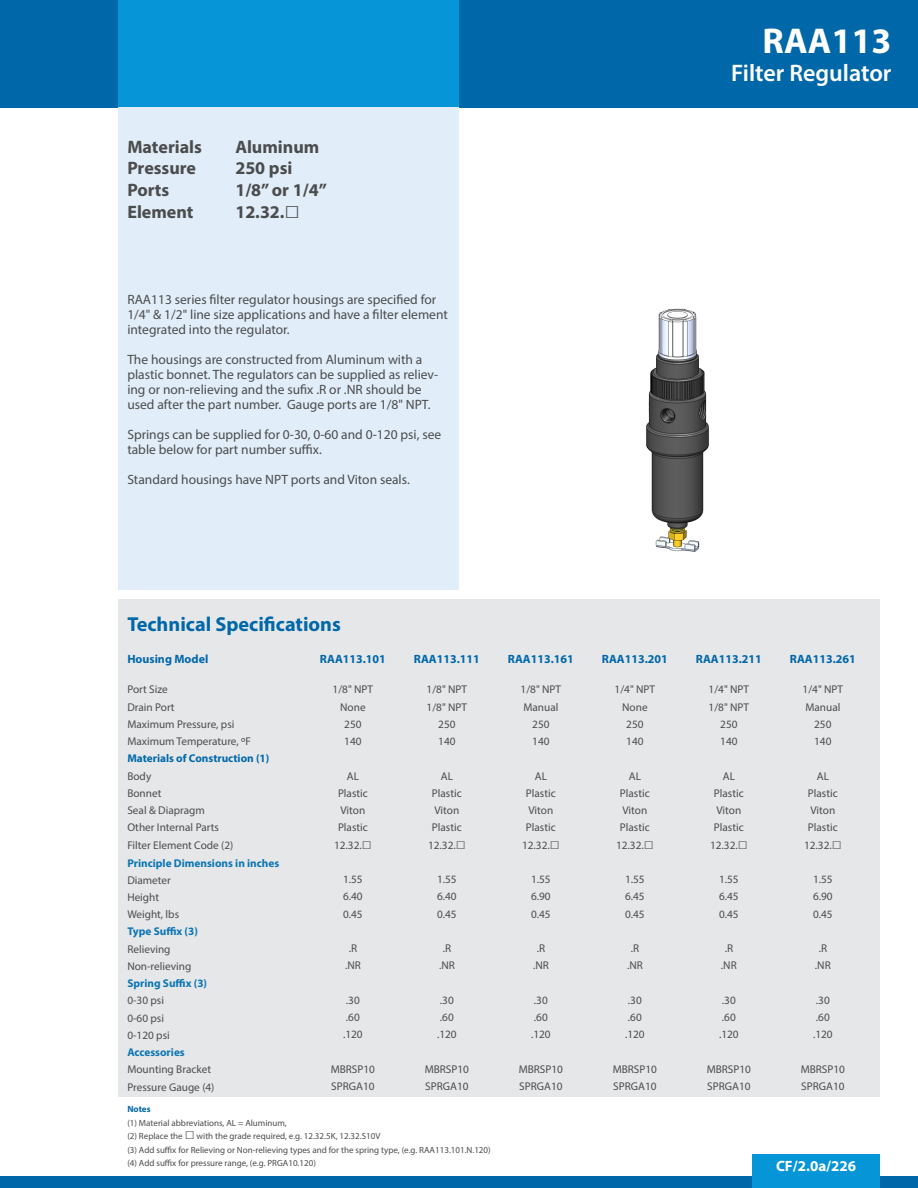
<style>
.page{position:relative;width:918px;height:1188px;background:#fff}
.page>*{position:absolute;margin:0;border:0;box-sizing:border-box;transform-origin:0 0}
.t1{font:700 36px "Myriad Pro";color:#fff}
.t2{font:600 24px "Myriad Pro";color:#fff}
.t3{font:700 20.25px "Myriad Pro";color:#0068a9}
.t4{font:700 18px "Myriad Pro";color:#4b4c4d}
.t5{font:700 15px "Myriad Pro";color:#fff}
.t6{font:13.5px/15px "Myriad Pro";color:#4b4c4d}
.t7{font:700 12px "Myriad Pro";color:#0068a9}
.t8{font:11.25px/17.2px "Myriad Pro";color:#4b4c4d;text-align:center}
.t9{font:700 11.25px "Myriad Pro";color:#0b76b3}
.t10{font:9px/13.5px "Myriad Pro";color:#4b4c4d}
.t11{font:700 9px "Myriad Pro";color:#0068a9}
.s1{font-family:"Trebuchet MS";font-size:25.5px}
.s2{font-size:12px}
.s3{font-weight:700;color:#0068a9}
.s4{font-family:"Trebuchet MS";font-weight:700;font-size:16.5px}
</style>
<div class="page">
<div style="left:119px;top:599px;width:761px;height:498px;background:#e6e7e9"></div>
<div style="left:0;top:0;width:918px;height:107px;background:#0068a9"></div>
<div style="left:119px;top:0;width:340px;height:107px;background:#0696d7"></div>
<div style="left:119px;top:107px;width:340px;height:482px;background:#e1edf8"></div>
<div style="left:0;top:1176px;width:918px;height:12px;background:#0068a9"></div>
<div style="left:752px;top:1154px;width:128px;height:34px;background:#0696d7"></div>
<img style="left:646px;top:308px;width:63px;height:244px">
<h3 class="t4" style="left:127px;top:135px;width:76px">Materials</h3>
<h3 class="t4" style="left:235px;top:135px;width:86px">Aluminum</h3>
<h3 class="t4" style="left:127px;top:156px;width:70px">Pressure</h3>
<h3 class="t4" style="left:235px;top:156px;width:59px">250 psi</h3>
<h3 class="t4" style="left:127px;top:178px;width:44px">Ports</h3>
<h3 class="t4" style="left:235px;top:178px;width:93px">1/8” or 1/4”</h3>
<h3 class="t4" style="left:127px;top:200px;width:68px">Element</h3>
<h3 class="t4" style="left:235px;top:200px;width:66px">12.32.<span class="s1">□</span></h3>
<p class="t6" style="left:127px;top:292px;width:322px">RAA113 series filter regulator housings are specified for<br>1/4" &amp; 1/2" line size applications and have a filter element integrated into the regulator.</p>
<p class="t6" style="left:127px;top:352px;width:312px">The housings are constructed from Aluminum with a plastic bonnet. The regulators can be supplied as reliev&shy;ing or non-relieving and the sufix .R or .NR should be used after the part number. Gauge ports are 1/8" NPT.</p>
<p class="t6" style="left:127px;top:427px;width:315px">Springs can be supplied for 0-30, 0-60 and 0-120 psi, see table below for part number suffix.</p>
<p class="t6" style="left:127px;top:472px;width:284px">Standard housings have NPT ports and Viton seals.</p>
<h1 class="t1" style="left:763px;top:18px;width:130px">RAA113</h1>
<h2 class="t2" style="left:731px;top:58px;width:162px">Filter Regulator</h2>
<h3 class="t3" style="left:127px;top:611px;width:215px">Technical Specifications</h3>
<p class="t7" style="left:127px;top:651px;width:83px">Housing Model</p>
<p class="t8" style="left:127px;top:681px;width:144px;text-align:left">Port Size<br>Drain Port<br>Maximum Pressure, psi<br>Maximum Temperature, <span class="s2">o</span>F<br><span class="s3">Materials of Construction (1)</span></p>
<p class="t8" style="left:127px;top:767px;width:108px;text-align:left">Body<br>Bonnet<br>Seal &amp; Diapragm<br>Other Internal Parts<br>Filter Element Code (2)</p>
<p class="t9" style="left:127px;top:855px;width:154px">Principle Dimensions in inches</p>
<p class="t8" style="left:127px;top:871px;width:53px;text-align:left">Diameter<br>Height<br>Weight, lbs</p>
<p class="t9" style="left:127px;top:924px;width:72px">Type Suffix (3)</p>
<p class="t8" style="left:127px;top:940px;width:65px;text-align:left">Relieving<br>Non-relieving</p>
<p class="t9" style="left:127px;top:976px;width:81px">Spring Suffix (3)</p>
<p class="t8" style="left:127px;top:992px;width:44px;text-align:left">0-30 psi<br>0-60 psi<br>0-120 psi</p>
<p class="t9" style="left:127px;top:1045px;width:59px">Accessories</p>
<p class="t8" style="left:127px;top:1061px;width:89px;text-align:left">Mounting Bracket<br>Pressure Gauge (4)</p>
<p class="t7" style="left:320px;top:651px;width:68px">RAA113.101</p>
<p class="t8" style="left:333px;top:681px;width:42px">1/8" NPT<br>None<br>250<br>140</p>
<p class="t8" style="left:334px;top:767px;width:39px">AL<br>Plastic<br>Viton<br>Plastic<br>12.32.<span class="s4">□</span></p>
<p class="t8" style="left:343px;top:870px;width:21px;text-align:justify">1.55<br>6.40<br>0.45</p>
<p class="t8" style="left:345px;top:939px;width:17px">.R .NR</p>
<p class="t8" style="left:343px;top:991px;width:21px;text-align:left">.30 .60 .120</p>
<p class="t8" style="left:331px;top:1060px;width:46px;text-align:left">MBRSP10<br>SPRGA10</p>
<p class="t7" style="left:414px;top:651px;width:68px">RAA113.111</p>
<p class="t8" style="left:427px;top:681px;width:42px">1/8" NPT<br>1/8" NPT<br>250<br>140</p>
<p class="t8" style="left:428px;top:767px;width:39px">AL<br>Plastic<br>Viton<br>Plastic<br>12.32.<span class="s4">□</span></p>
<p class="t8" style="left:437px;top:870px;width:21px;text-align:justify">1.55<br>6.40<br>0.45</p>
<p class="t8" style="left:439px;top:939px;width:17px">.R .NR</p>
<p class="t8" style="left:437px;top:991px;width:21px;text-align:left">.30 .60 .120</p>
<p class="t8" style="left:425px;top:1060px;width:46px;text-align:left">MBRSP10<br>SPRGA10</p>
<p class="t11" style="left:127px;top:1103px;width:25px">Notes</p>
<p class="t10" style="left:127px;top:1116px;width:365px">(1) Material abbreviations, AL = Aluminum,<br>(2) Replace the <span class="s4">□</span> with the grade required, e.g. 12.32.5K, 12.32.S10V<br>(3) Add suffix for Relieving or Non-relieving types and for the spring type, (e.g. RAA113.101.N.120) (4) Add suffix for pressure range, (e.g. PRGA10.120)</p>
<p class="t7" style="left:508px;top:651px;width:68px">RAA113.161</p>
<p class="t8" style="left:521px;top:681px;width:42px">1/8" NPT<br>Manual<br>250<br>140</p>
<p class="t8" style="left:522px;top:767px;width:39px">AL<br>Plastic<br>Viton<br>Plastic<br>12.32.<span class="s4">□</span></p>
<p class="t8" style="left:531px;top:870px;width:21px;text-align:justify">1.55<br>6.90<br>0.45</p>
<p class="t8" style="left:533px;top:939px;width:17px">.R .NR</p>
<p class="t8" style="left:531px;top:991px;width:21px;text-align:left">.30 .60 .120</p>
<p class="t8" style="left:519px;top:1060px;width:46px;text-align:left">MBRSP10<br>SPRGA10</p>
<p class="t7" style="left:602px;top:651px;width:68px">RAA113.201</p>
<p class="t8" style="left:615px;top:681px;width:42px">1/4" NPT<br>None<br>250<br>140</p>
<p class="t8" style="left:616px;top:767px;width:39px">AL<br>Plastic<br>Viton<br>Plastic<br>12.32.<span class="s4">□</span></p>
<p class="t8" style="left:625px;top:870px;width:21px;text-align:justify">1.55<br>6.45<br>0.45</p>
<p class="t8" style="left:627px;top:939px;width:17px">.R .NR</p>
<p class="t8" style="left:625px;top:991px;width:21px;text-align:left">.30 .60 .120</p>
<p class="t8" style="left:613px;top:1060px;width:46px;text-align:left">MBRSP10<br>SPRGA10</p>
<p class="t7" style="left:696px;top:651px;width:68px">RAA113.211</p>
<p class="t8" style="left:709px;top:681px;width:42px">1/4" NPT<br>1/8" NPT<br>250<br>140</p>
<p class="t8" style="left:710px;top:767px;width:39px">AL<br>Plastic<br>Viton<br>Plastic<br>12.32.<span class="s4">□</span></p>
<p class="t8" style="left:719px;top:870px;width:21px;text-align:justify">1.55<br>6.45<br>0.45</p>
<p class="t8" style="left:721px;top:939px;width:17px">.R .NR</p>
<p class="t8" style="left:719px;top:991px;width:21px;text-align:left">.30 .60 .120</p>
<p class="t8" style="left:707px;top:1060px;width:46px;text-align:left">MBRSP10<br>SPRGA10</p>
<p class="t7" style="left:790px;top:651px;width:68px">RAA113.261</p>
<p class="t8" style="left:803px;top:681px;width:42px">1/4" NPT<br>Manual<br>250<br>140</p>
<p class="t8" style="left:804px;top:767px;width:39px">AL<br>Plastic<br>Viton<br>Plastic<br>12.32.<span class="s4">□</span></p>
<p class="t8" style="left:813px;top:870px;width:21px;text-align:justify">1.55<br>6.90<br>0.45</p>
<p class="t8" style="left:815px;top:939px;width:17px">.R .NR</p>
<p class="t8" style="left:813px;top:991px;width:21px;text-align:left">.30 .60 .120</p>
<p class="t8" style="left:801px;top:1060px;width:46px;text-align:left">MBRSP10<br>SPRGA10</p>
<h3 class="t5" style="left:776px;top:1157px;width:82px">CF/2.0a/226</h3>
</div>
